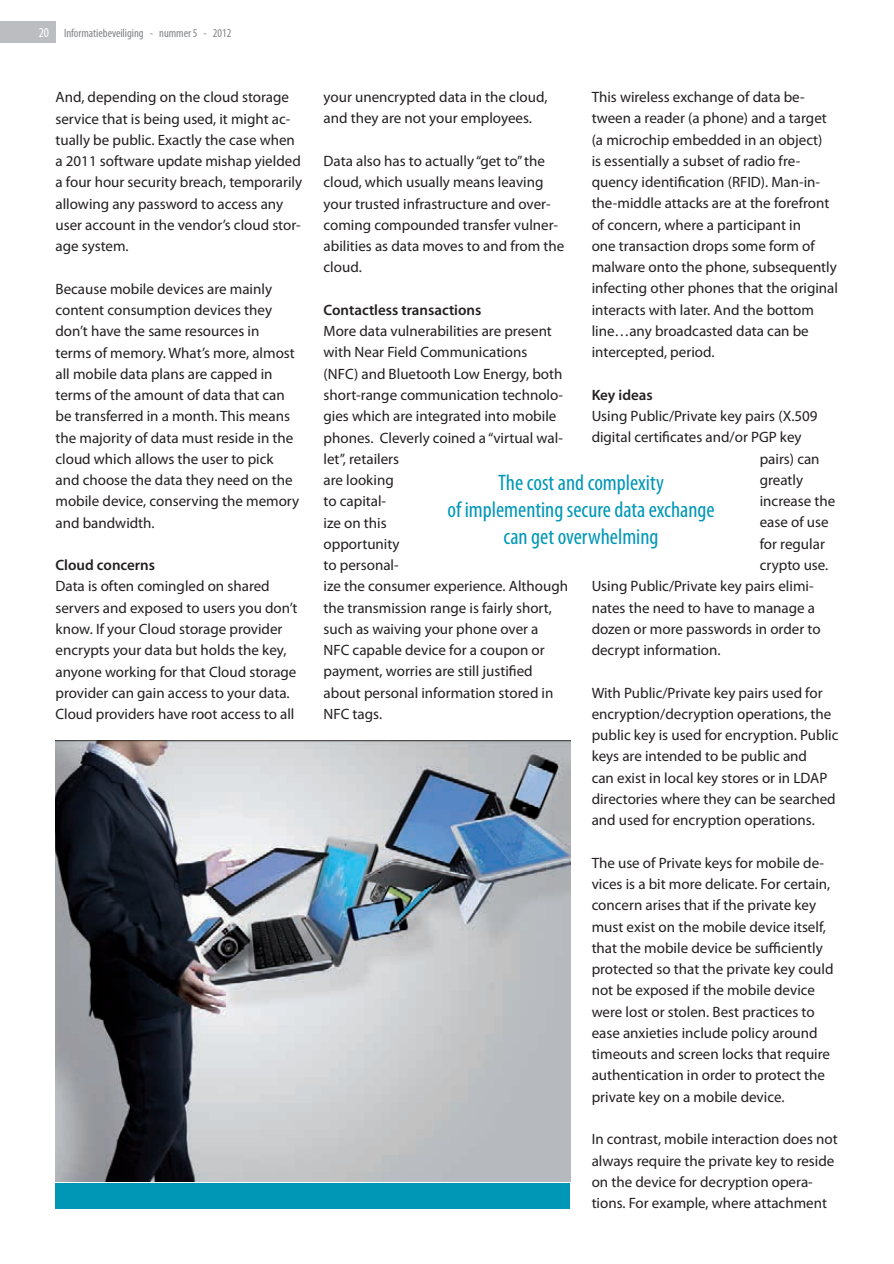
<style>
.page{position:relative;width:894px;height:1264px;background:#fff}
.page>*{position:absolute;margin:0;border:0;box-sizing:border-box;transform-origin:0 0}
.t1{font:condensed 22.5px/27px "Myriad Pro";color:#0097b7;text-align:center}
.t2{font:15px/21.3px "Myriad Pro";color:#231f20}
.t3{font:600 15px "Myriad Pro";color:#231f20}
.t4{font:condensed 12px "Myriad Pro";color:#808285}
.s1{font-size:13.5px;color:#fff}
</style>
<div class="page">
<img style="left:55px;top:740px;width:515px;height:441px">
<div style="left:55px;top:1182px;width:515px;height:26px;background:#0097b7"></div>
<div style="left:0;top:21px;width:55px;height:22px;background:#bcbdc0"></div>
<p class="t4" style="left:39px;top:25px;width:194px"><span class="s1">20</span> Informatiebeveiliging - nummer 5 - 2012</p>
<p class="t2" style="left:55px;top:87px;width:248px">And, depending on the cloud storage service that is being used, it might ac&shy;tually be public. Exactly the case when a 2011 software update mishap yielded a four hour security breach, temporarily allowing any password to access any user account in the vendor’s cloud stor&shy;age system.</p>
<p class="t2" style="left:55px;top:278px;width:245px">Because mobile devices are mainly content consumption devices they don’t have the same resources in<br>terms of memory. What’s more, almost all mobile data plans are capped in terms of the amount of data that can be transferred in a month. This means the majority of data must reside in the cloud which allows the user to pick and choose the data they need on the mobile device, conserving the memory and bandwidth.</p>
<p class="t3" style="left:55px;top:555px;width:101px">Cloud concerns</p>
<p class="t2" style="left:55px;top:576px;width:243px">Data is often comingled on shared servers and exposed to users you don’t know. If your Cloud storage provider encrypts your data but holds the key, anyone working for that Cloud storage provider can gain access to your data.<br>Cloud providers have root access to all</p>
<p class="t2" style="left:591px;top:87px;width:248px">This wireless exchange of data be&shy;tween a reader (a phone) and a target (a microchip embedded in an object)<br>is essentially a subset of radio fre&shy;quency identification (RFID). Man-in&shy;the-middle attacks are at the forefront of concern, where a participant in<br>one transaction drops some form of malware onto the phone, subsequently infecting other phones that the original interacts with later. And the bottom line…any broadcasted data can be intercepted, period.</p>
<p class="t3" style="left:591px;top:385px;width:63px">Key ideas</p>
<p class="t2" style="left:591px;top:405px;width:227px">Using Public/Private key pairs (X.509</p>
<p class="t2" style="left:591px;top:427px;width:211px">digital certificates and/or PGP key</p>
<p class="t2" style="left:759px;top:448px;width:61px">pairs) can</p>
<p class="t2" style="left:759px;top:469px;width:45px">greatly</p>
<p class="t2" style="left:759px;top:490px;width:77px">increase the</p>
<p class="t2" style="left:759px;top:512px;width:70px">ease of use</p>
<p class="t2" style="left:759px;top:533px;width:67px">for regular</p>
<p class="t2" style="left:759px;top:554px;width:70px">crypto use.</p>
<p class="t2" style="left:591px;top:576px;width:223px">Using Public/Private key pairs elimi-</p>
<p class="t2" style="left:591px;top:597px;width:225px">nates the need to have to manage a</p>
<p class="t2" style="left:591px;top:618px;width:230px">dozen or more passwords in order to</p>
<p class="t2" style="left:591px;top:639px;width:130px">decrypt information.</p>
<p class="t2" style="left:591px;top:682px;width:248px">With Public/Private key pairs used for encryption/decryption operations, the public key is used for encryption. Public keys are intended to be public and<br>can exist in local key stores or in LDAP directories where they can be searched and used for encryption operations.</p>
<p class="t2" style="left:591px;top:852px;width:243px">The use of Private keys for mobile de&shy;vices is a bit more delicate. For certain, concern arises that if the private key must exist on the mobile device itself, that the mobile device be sufficiently protected so that the private key could not be exposed if the mobile device were lost or stolen. Best practices to ease anxieties include policy around timeouts and screen locks that require authentication in order to protect the private key on a mobile device.</p>
<p class="t2" style="left:591px;top:1128px;width:247px">In contrast, mobile interaction does not always require the private key to reside on the device for decryption opera&shy;tions. For example, where attachment</p>
<p class="t2" style="left:323px;top:87px;width:225px">your unencrypted data in the cloud, and they are not your employees.</p>
<p class="t2" style="left:323px;top:151px;width:242px">Data also has to actually “get to” the cloud, which usually means leaving your trusted infrastructure and over&shy;coming compounded transfer vulner&shy;abilities as data moves to and from the cloud.</p>
<p class="t3" style="left:323px;top:300px;width:159px">Contactless transactions</p>
<p class="t2" style="left:323px;top:321px;width:246px">More data vulnerabilities are present with Near Field Communications<br>(NFC) and Bluetooth Low Energy, both short-range communication technolo&shy;gies which are integrated into mobile phones. Cleverly coined a “virtual wal&shy;let”, retailers<br>are looking<br>to capital-<br>ize on this<br>opportunity<br>to personal-<br>ize the consumer experience. Although the transmission range is fairly short, such as waiving your phone over a<br>NFC capable device for a coupon or payment, worries are still justified about personal information stored in<br>NFC tags.</p>
<h1 class="t1" style="left:447px;top:468px;width:269px">The cost and complexity<br>of implementing secure data exchange can get overwhelming</h1>
</div>
